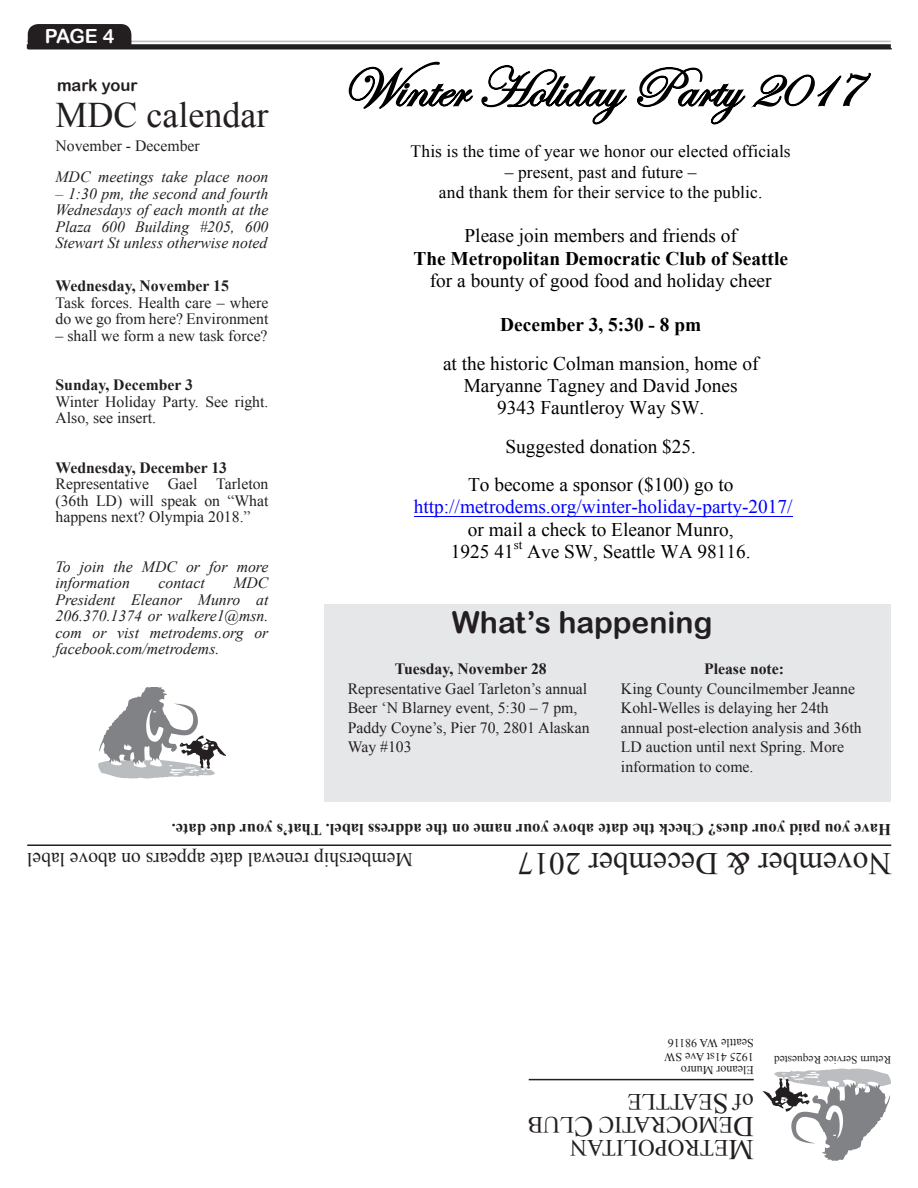
<style>
.page{position:relative;width:918px;height:1188px;background:#fff}
.page>*{position:absolute;margin:0;border:0;box-sizing:border-box;transform-origin:0 0}
.t1{font:56.55px "Edwardian Script ITC";color:#000}
.t2{font:36px "Times New Roman";color:#231f20}
.t3{font:31.5px "Times New Roman";color:#231f20}
.t4{font:30px "Arial Rounded MT Bold";color:#231f20}
.t5{font:28.5px "Times New Roman";color:#231f20}
.t6{font:23.25px "Times New Roman";color:#231f20}
.t7{font:19.5px "Times New Roman";color:#231f20}
.Header_2{font:19.5px "Arial Rounded MT Bold";color:#fff}
.t8{font:19.35px/22.2px "Times New Roman";color:#000;text-align:center}
.t9{font:19.35px "Times New Roman";color:#00f}
.t10{font:17.4px/20.5px "Times New Roman";letter-spacing:.01em;color:#000;text-align:center}
.t11{font:700 16.5px "Times New Roman";color:#231f20}
.Header_1{font:16.5px "Arial Rounded MT Bold";color:#231f20}
.Body_Text{font:15.75px/19.5px "Times New Roman";color:#231f20}
.t12{font:italic 15.75px/16.5px "Times New Roman";color:#231f20;text-align:justify}
.Body_Text-2{font:700 15.75px "Times New Roman";color:#231f20}
.t13{font:12.75px "Times New Roman";color:#000}
.t14{font:12px "Times New Roman";color:#231f20}
.t15{font:11.25px "Times New Roman";color:#231f20}
.s1{font-weight:700}
</style>
<div class="page">
<hr style="left:28px;top:48px;width:864px;height:2px;background:#231f20">
<hr style="left:27px;top:41px;width:864px;height:1px;background:#bcbdc0">
<div style="left:28px;top:24px;width:103px;height:20px;background:#231f20"></div>
<div style="left:27px;top:44px;width:864px;height:5px;background:#231f20"></div>
<hr style="left:27px;top:844px;width:864px;height:2px;background:#231f20">
<hr style="left:529px;top:1079px;width:225px;height:1px;background:#231f20">
<svg style="left:763px;top:1069px;width:128px;height:92px"></svg>
<div style="left:324px;top:604px;width:567px;height:198px;background:#e6e7e9"></div>
<svg style="left:348px;top:61px;width:125px;height:48px"></svg>
<svg style="left:481px;top:65px;width:146px;height:60px"></svg>
<svg style="left:637px;top:67px;width:234px;height:58px"></svg>
<hr style="left:414px;top:516px;width:379px;height:1px;background:#00f">
<svg style="left:98px;top:687px;width:128px;height:91px"></svg>
<p class="Header_2" style="left:45px;top:25px;width:71px">PAGE 4</p>
<p class="Header_1" style="left:57px;top:75px;width:82px">mark your</p>
<p class="t2" style="left:56px;top:90px;width:214px">MDC calendar</p>
<p class="Body_Text" style="left:56px;top:135px;width:146px">November - December</p>
<p class="t12" style="left:56px;top:168px;width:214px">MDC meetings take place noon</p>
<p class="t12" style="left:56px;top:185px;width:214px">– 1:30 pm, the second and fourth Wednesdays of each month at the Plaza 600 Building #205, 600<br>Stewart St unless otherwise noted</p>
<p class="Body_Text-2" style="left:56px;top:275px;width:175px">Wednesday, November 15</p>
<p class="Body_Text" style="left:56px;top:294px;width:214px;line-height:16.5px">Task forces. Health care – where do we go from here? Environment</p>
<p class="Body_Text" style="left:56px;top:325px;width:214px">– shall we form a new task force?</p>
<p class="Body_Text-2" style="left:56px;top:374px;width:139px">Sunday, December 3</p>
<p class="Body_Text" style="left:56px;top:393px;width:214px;line-height:16.5px">Winter Holiday Party. See right.<br>Also, see insert.</p>
<p class="Body_Text-2" style="left:56px;top:456px;width:173px">Wednesday, December 13</p>
<p class="Body_Text" style="left:56px;top:475px;width:214px;line-height:16.5px;text-align:justify">Representative Gael Tarleton (36th LD) will speak on “What happens next? Olympia 2018.”</p>
<p class="t12" style="left:56px;top:558px;width:214px">To join the MDC or for more information</p>
<p class="t12" style="left:56px;top:574px;width:214px;text-indent:178px">MDC President Eleanor Munro at 206.370.1374 or walkere1@msn. com or vist metrodems.org or facebook.com/metrodems.</p>
<p class="t12" style="left:159px;top:574px;width:48px">contact</p>
<p class="t1" style="left:341px;top:57px;width:521px">Winter Holiday Party 2017</p>
<p class="t10" style="left:411px;top:141px;width:382px">This is the time of year we honor our elected officials</p>
<p class="t10" style="left:439px;top:162px;width:325px">– present, past and future –<br>and thank them for their service to the public.</p>
<p class="t8" style="left:413px;top:225px;width:376px">Please join members and friends of<br><span class="s1">The Metropolitan Democratic Club of Seattle </span>for a bounty of good food and holiday cheer</p>
<p class="t8" style="left:443px;top:306px;width:317px;line-height:38.2px"><span class="s1">December 3, 5:30 - 8 pm<br></span>at the historic Colman mansion, home of</p>
<p class="t8" style="left:464px;top:374px;width:276px">Maryanne Tagney and David Jones<br>9343 Fauntleroy Way SW.</p>
<p class="t8" style="left:468px;top:426px;width:267px;line-height:38.7px">Suggested donation $25.<br>To become a sponsor ($100) go to</p>
<p class="t9" style="left:414px;top:494px;width:380px">http://metrodems.org/winter-holiday-party-2017/</p>
<p class="t8" style="left:468px;top:518px;width:267px">or mail a check to Eleanor Munro,</p>
<p class="t8" style="left:451px;top:540px;width:64px">1925 41</p>
<p class="t13" style="left:514px;top:536px;width:10px">st</p>
<p class="t8" style="left:527px;top:540px;width:225px">Ave SW, Seattle WA 98116.</p>
<p class="t4" style="left:452px;top:604px;width:262px">What’s happening</p>
<p class="Body_Text-2" style="left:395px;top:658px;width:153px">Tuesday, November 28</p>
<p class="Body_Text" style="left:348px;top:678px;width:243px">Representative Gael Tarleton’s annual<br>Beer ‘N Blarney event, 5:30 – 7 pm,<br>Paddy Coyne’s, Pier 70, 2801 Alaskan<br>Way #103</p>
<p class="Body_Text-2" style="left:704px;top:658px;width:82px">Please note:</p>
<p class="Body_Text" style="left:621px;top:678px;width:242px">King County Councilmember Jeanne<br>Kohl-Welles is delaying her 24th annual post-election analysis and 36th<br>LD auction until next Spring. More information to come.</p>
<p class="t11" style="left:891px;top:841px;width:721px;rotate:-180deg">Have you paid your dues? Check the date above your name on the address label. That’s your due date.</p>
<p class="t7" style="left:413px;top:872px;width:387px;rotate:-180deg">Membership renewal date appears on above label</p>
<p class="t3" style="left:891px;top:884px;width:375px;rotate:-180deg">November &amp; December 2017</p>
<p class="t14" style="left:754px;top:1051px;width:87px;rotate:-180deg">Seattle WA 98116</p>
<p class="t14" style="left:754px;top:1065px;width:91px;rotate:-180deg">1925 41st Ave SW</p>
<p class="t14" style="left:754px;top:1078px;width:74px;rotate:-180deg">Eleanor Munro</p>
<p class="t6" style="left:713px;top:1118px;width:87px;rotate:-180deg">EATTLE</p>
<p class="t5" style="left:729px;top:1123px;width:17px;rotate:-180deg">S</p>
<p class="t6" style="left:754px;top:1118px;width:21px;rotate:-180deg">of</p>
<p class="t6" style="left:574px;top:1140px;width:48px;rotate:-180deg">LUB</p>
<p class="t5" style="left:593px;top:1145px;width:21px;rotate:-180deg">C</p>
<p class="t6" style="left:733px;top:1140px;width:136px;rotate:-180deg">EMOCRATIC</p>
<p class="t5" style="left:754px;top:1145px;width:22px;rotate:-180deg">D</p>
<p class="t6" style="left:728px;top:1163px;width:160px;rotate:-180deg">ETROPOLITAN</p>
<p class="t5" style="left:754px;top:1169px;width:27px;rotate:-180deg">M</p>
<p class="t15" style="left:891px;top:1068px;width:118px;rotate:-180deg">Return Service Requested</p>
</div>
